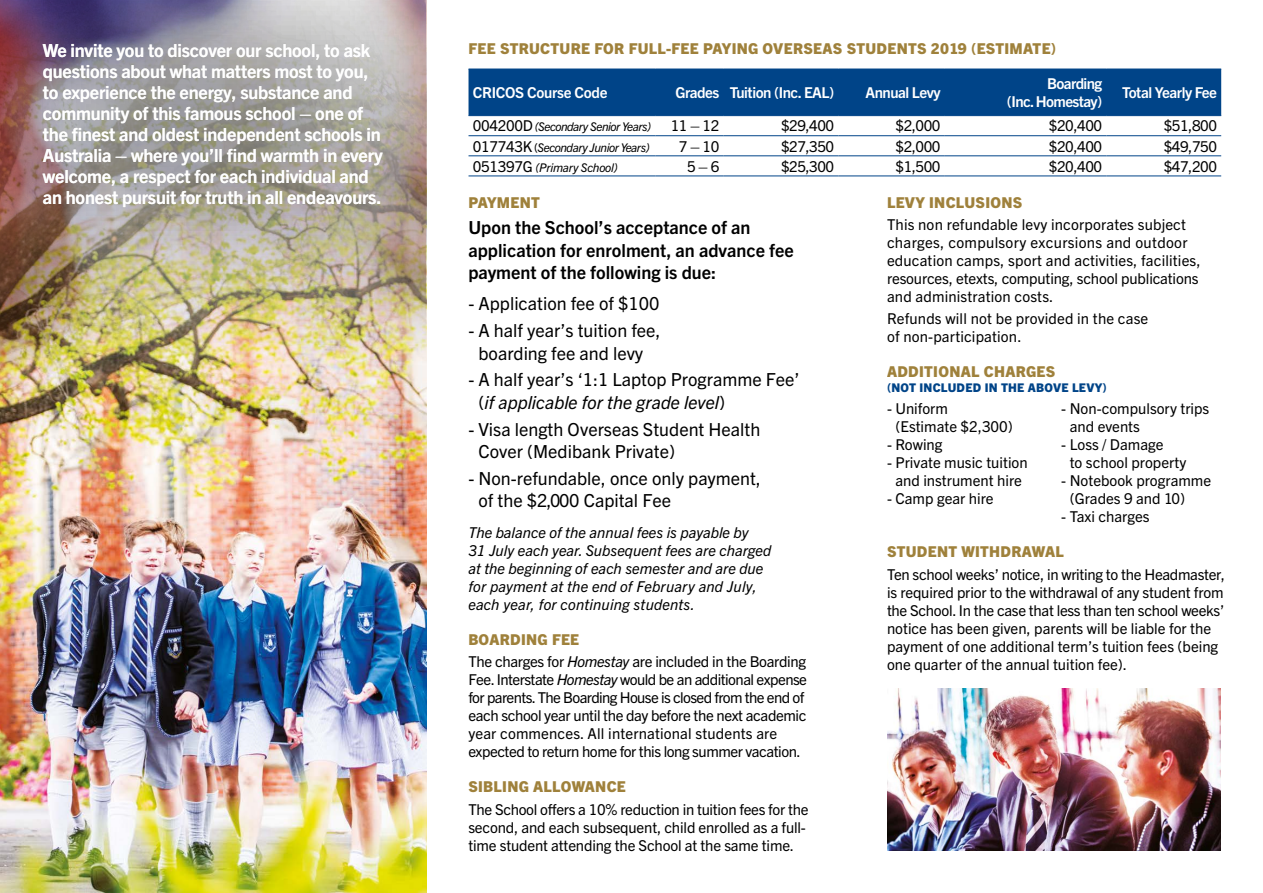
<style>
.page{position:relative;width:1263px;height:893px;background:#fff}
.page>*{position:absolute;margin:0;border:0;box-sizing:border-box;transform-origin:0 0}
.t1{font:700 18px/21px "Trade Gothic Next LT Pro";letter-spacing:-.01em;color:#fff}
.t2{font:18px/22.5px "Trade Gothic Next LT Pro";color:#000}
.t3{font:700 18px/22.5px "Trade Gothic Next LT Pro";color:#000}
.t4{font:15px/18px "Trade Gothic Next LT Pro";letter-spacing:-.01em;color:#000}
.t5{font:15px/18px "Trade Gothic Next LT Pro";letter-spacing:.01em;color:#000}
.t6{font:15px/18px "Trade Gothic Next LT Pro";letter-spacing:-.03em;color:#000}
.t7{font:italic 15px/18px "Trade Gothic Next LT Pro";color:#000}
.t8{font:800 15px "Trade Gothic Next LT Pro";letter-spacing:.02em;color:#9f813b}
.t9{font:700 15px/18px "Trade Gothic Next LT Pro";letter-spacing:-.03em;color:#fff;text-align:right}
.t10{font:italic 12px "Trade Gothic Next LT Pro";letter-spacing:-.04em;color:#000}
.t11{font:800 12px "Trade Gothic Next LT Pro";letter-spacing:.02em;color:#048}
.t12{font:italic 12px "Trade Gothic Next LT Pro";letter-spacing:-.02em;color:#000}
.s1{font-style:normal;font-size:15px}
.s2{font-style:normal}
.s3{font-style:italic}
.s4{font-weight:800;color:#9f813b}
</style>
<div class="page">
<img style="left:0;top:490px;width:426px;height:403px">
<img style="left:0;top:342px;width:426px;height:148px">
<img style="left:0;top:0;width:426px;height:342px">
<div style="left:468px;top:70px;width:753px;height:45px;background:#048"></div>
<hr style="left:468px;top:69px;width:188px;height:1px;background:#048">
<hr style="left:656px;top:69px;width:68px;height:1px;background:#048">
<hr style="left:724px;top:69px;width:114px;height:1px;background:#048">
<hr style="left:838px;top:69px;width:107px;height:1px;background:#048">
<hr style="left:945px;top:69px;width:161px;height:1px;background:#048">
<hr style="left:1106px;top:69px;width:115px;height:1px;background:#048">
<hr style="left:468px;top:115px;width:188px;height:1px;background:#048">
<hr style="left:656px;top:115px;width:68px;height:1px;background:#048">
<hr style="left:724px;top:115px;width:114px;height:1px;background:#048">
<hr style="left:838px;top:115px;width:107px;height:1px;background:#048">
<hr style="left:945px;top:115px;width:161px;height:1px;background:#048">
<hr style="left:1106px;top:115px;width:115px;height:1px;background:#048">
<hr style="left:468px;top:135px;width:188px;height:1px;background:#048">
<hr style="left:656px;top:135px;width:68px;height:1px;background:#048">
<hr style="left:724px;top:135px;width:114px;height:1px;background:#048">
<hr style="left:838px;top:135px;width:107px;height:1px;background:#048">
<hr style="left:945px;top:135px;width:161px;height:1px;background:#048">
<hr style="left:1106px;top:135px;width:115px;height:1px;background:#048">
<hr style="left:468px;top:155px;width:188px;height:1px;background:#048">
<hr style="left:656px;top:155px;width:68px;height:1px;background:#048">
<hr style="left:724px;top:155px;width:114px;height:1px;background:#048">
<hr style="left:838px;top:155px;width:107px;height:1px;background:#048">
<hr style="left:945px;top:155px;width:161px;height:1px;background:#048">
<hr style="left:1106px;top:155px;width:115px;height:1px;background:#048">
<hr style="left:468px;top:176px;width:188px;height:1px;background:#048">
<hr style="left:656px;top:176px;width:68px;height:1px;background:#048">
<hr style="left:724px;top:176px;width:114px;height:1px;background:#048">
<hr style="left:838px;top:176px;width:107px;height:1px;background:#048">
<hr style="left:945px;top:176px;width:161px;height:1px;background:#048">
<hr style="left:1106px;top:176px;width:115px;height:1px;background:#048">
<img style="left:887px;top:689px;width:333px;height:161px">
<p class="t1" style="left:43px;top:38px;width:341px">We invite you to discover our school, to ask questions about what matters most to you, to experience the energy, substance and community of this famous school – one of the finest and oldest independent schools in Australia – where you’ll find warmth in every welcome, a respect for each individual and an honest pursuit for truth in all endeavours.</p>
<p class="t8" style="left:468px;top:38px;width:589px">FEE STRUCTURE FOR FULL-FEE PAYING OVERSEAS STUDENTS 2019 (ESTIMATE)</p>
<p class="t9" style="left:473px;top:83px;width:136px">CRICOS Course Code</p>
<p class="t9" style="left:675px;top:83px;width:160px">Grades Tuition (Inc. EAL)</p>
<p class="t9" style="left:865px;top:83px;width:77px">Annual Levy</p>
<p class="t9" style="left:1007px;top:74px;width:97px">Boarding<br>(Inc. Homestay)</p>
<p class="t9" style="left:1122px;top:83px;width:96px">Total Yearly Fee</p>
<p class="t10" style="left:473px;top:119px;width:180px"><span class="s1">004200D</span> (Secondary Senior Years)</p>
<p class="t4" style="left:671px;top:116px;width:50px">11 – 12</p>
<p class="t4" style="left:781px;top:116px;width:55px">$29,400</p>
<p class="t4" style="left:895px;top:116px;width:47px">$2,000</p>
<p class="t4" style="left:1049px;top:116px;width:55px">$20,400</p>
<p class="t4" style="left:1164px;top:116px;width:55px">$51,800</p>
<p class="t10" style="left:473px;top:139px;width:178px"><span class="s1">017743K</span> <span class="s2">(</span>Secondary Junior Years)</p>
<p class="t4" style="left:679px;top:136px;width:42px">7 – 10</p>
<p class="t4" style="left:781px;top:136px;width:55px">$27,350</p>
<p class="t4" style="left:895px;top:136px;width:47px">$2,000</p>
<p class="t4" style="left:1049px;top:136px;width:55px">$20,400</p>
<p class="t4" style="left:1164px;top:136px;width:55px">$49,750</p>
<p class="t12" style="left:473px;top:159px;width:146px"><span class="s1">051397G</span> (Primary School)</p>
<p class="t4" style="left:687px;top:156px;width:34px">5 – 6</p>
<p class="t4" style="left:781px;top:156px;width:55px">$25,300</p>
<p class="t4" style="left:895px;top:156px;width:47px">$1,500</p>
<p class="t4" style="left:1049px;top:156px;width:55px">$20,400</p>
<p class="t4" style="left:1164px;top:156px;width:55px">$47,200</p>
<p class="t8" style="left:468px;top:192px;width:73px">PAYMENT</p>
<p class="t3" style="left:468px;top:215px;width:327px">Upon the School’s acceptance of an application for enrolment, an advance fee payment of the following is due:</p>
<p class="t2" style="left:468px;top:291px;width:193px">- Application fee of $100</p>
<p class="t2" style="left:468px;top:318px;width:194px;text-align:center">- A half year’s tuition fee, boarding fee and levy</p>
<p class="t2" style="left:478px;top:367px;width:323px;text-indent:-10px">- A half year’s ‘1:1 Laptop Programme Fee’ (<span class="s3">if applicable for the grade level</span>)</p>
<p class="t2" style="left:478px;top:417px;width:283px;text-indent:-10px">- Visa length Overseas Student Health<br>Cover (Medibank Private)</p>
<p class="t2" style="left:478px;top:466px;width:284px;text-indent:-10px">- Non-refundable, once only payment, of the $2,000 Capital Fee</p>
<p class="t7" style="left:468px;top:523px;width:304px">The balance of the annual fees is payable by<br>31 July each year. Subsequent fees are charged at the beginning of each semester and are due for payment at the end of February and July, each year, for continuing students.</p>
<p class="t4" style="left:468px;top:628px;width:339px;line-height:22.2px"><span class="s4">BOARDING FEE<br></span>The charges for <span class="s3">Homestay</span> are included in the Boarding</p>
<p class="t6" style="left:468px;top:670px;width:340px">Fee. Interstate <span class="s3">Homestay</span> would be an additional expense for parents. The Boarding House is closed from the end of each school year until the day before the next academic year commences. All international students are expected to return home for this long summer vacation.</p>
<p class="t8" style="left:468px;top:776px;width:159px">SIBLING ALLOWANCE</p>
<p class="t4" style="left:468px;top:799px;width:342px">The School offers a 10% reduction in tuition fees for the second, and each subsequent, child enrolled as a full&shy;time student attending the School at the same time.</p>
<p class="t8" style="left:887px;top:192px;width:137px">LEVY INCLUSIONS</p>
<p class="t5" style="left:887px;top:214px;width:315px">This non refundable levy incorporates subject charges, compulsory excursions and outdoor education camps, sport and activities, facilities, resources, etexts, computing, school publications and administration costs.</p>
<p class="t5" style="left:887px;top:309px;width:263px">Refunds will not be provided in the case of non-participation.</p>
<p class="t8" style="left:887px;top:361px;width:170px">ADDITIONAL CHARGES</p>
<p class="t11" style="left:887px;top:379px;width:221px">(NOT INCLUDED IN THE ABOVE LEVY)</p>
<p class="t4" style="left:895px;top:399px;width:119px;text-indent:-8px">- Uniform (Estimate $2,300)</p>
<p class="t4" style="left:887px;top:435px;width:57px">- Rowing</p>
<p class="t4" style="left:887px;top:453px;width:142px;text-align:center">- Private music tuition and instrument hire</p>
<p class="t4" style="left:887px;top:489px;width:108px">- Camp gear hire</p>
<p class="t4" style="left:1070px;top:399px;width:141px;text-indent:-8px">- Non-compulsory trips and events</p>
<p class="t4" style="left:1070px;top:435px;width:118px;text-indent:-8px">- Loss / Damage<br>to school property</p>
<p class="t4" style="left:1070px;top:471px;width:143px;text-indent:-8px">- Notebook programme (Grades 9 and 10)</p>
<p class="t4" style="left:1061px;top:507px;width:90px">- Taxi charges</p>
<p class="t8" style="left:887px;top:541px;width:178px">STUDENT WITHDRAWAL</p>
<p class="t4" style="left:887px;top:564px;width:339px">Ten school weeks’ notice, in writing to the Headmaster, is required prior to the withdrawal of any student from the School. In the case that less than ten school weeks’ notice has been given, parents will be liable for the payment of one additional term’s tuition fees (being one quarter of the annual tuition fee).</p>
</div>
